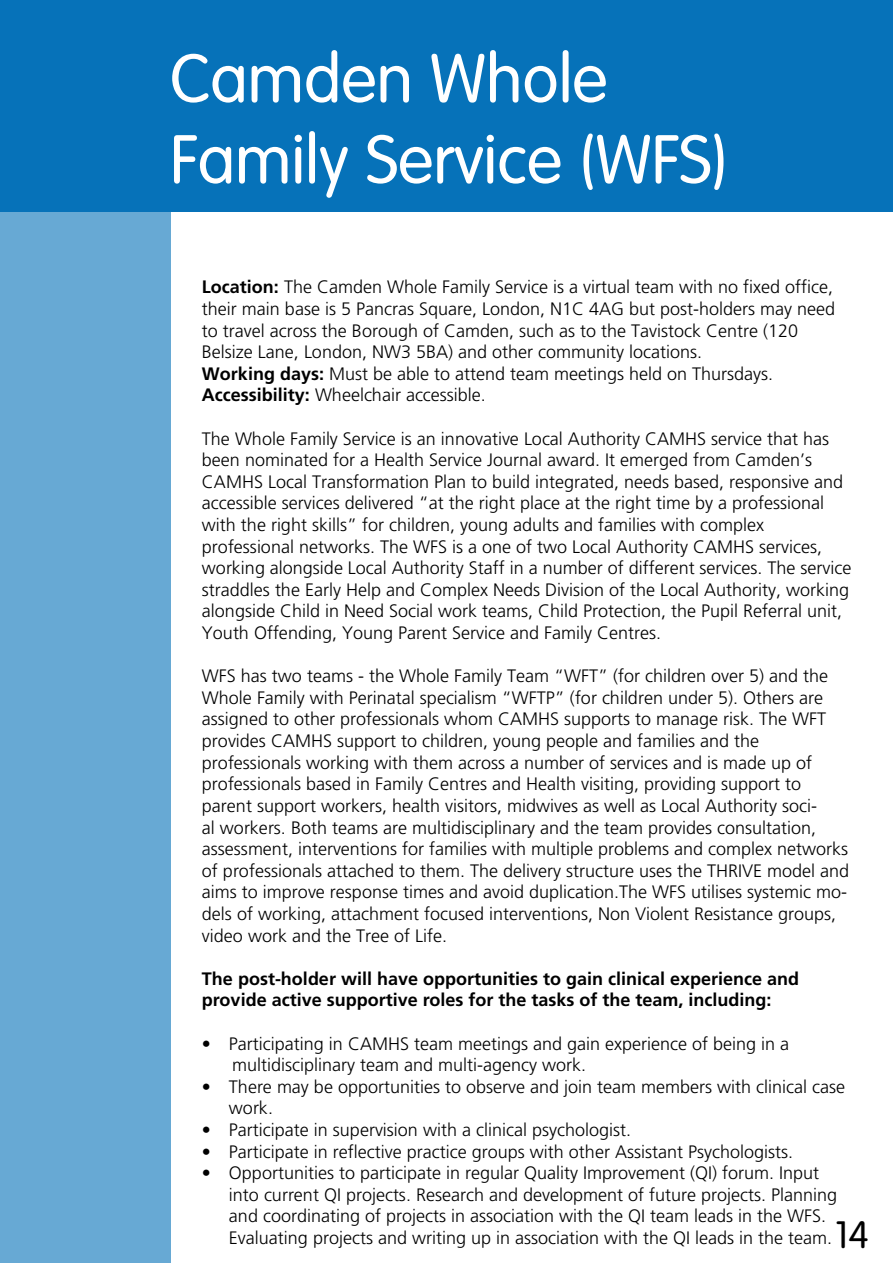
<style>
.page{position:relative;width:893px;height:1263px;background:#fff}
.page>*{position:absolute;margin:0;border:0;box-sizing:border-box;transform-origin:0 0}
.t1{font:300 67.5px/81px "VAG Rounded";color:#fff}
.t2{font:300 37.5px "VAG Rounded";color:#000}
.t3{font:300 18px/21.6px "Frutiger";color:#000}
.t4{font:700 18px/21.6px "Frutiger";color:#000}
.s1{font-weight:700}
</style>
<div class="page">
<div style="left:0;top:0;width:893px;height:212px;background:#0672b9"></div>
<div style="left:0;top:212px;width:170px;height:1051px;background:#67a9d4"></div>
<h1 class="t1" style="left:170px;top:40px;width:559px">Camden Whole<br>Family Service (WFS)</h1>
<p class="t3" style="left:202px;top:277px;width:635px"><span class="s1">Location:</span> The Camden Whole Family Service is a virtual team with no fixed office, their main base is 5 Pancras Square, London, N1C 4AG but post-holders may need to travel across the Borough of Camden, such as to the Tavistock Centre (120<br>Belsize Lane, London, NW3 5BA) and other community locations.<br><span class="s1">Working days:</span> Must be able to attend team meetings held on Thursdays.<br><span class="s1">Accessibility:</span> Wheelchair accessible.</p>
<p class="t3" style="left:202px;top:428px;width:651px">The Whole Family Service is an innovative Local Authority CAMHS service that has been nominated for a Health Service Journal award. It emerged from Camden’s CAMHS Local Transformation Plan to build integrated, needs based, responsive and accessible services delivered “at the right place at the right time by a professional with the right skills” for children, young adults and families with complex professional networks. The WFS is a one of two Local Authority CAMHS services, working alongside Local Authority Staff in a number of different services. The service straddles the Early Help and Complex Needs Division of the Local Authority, working alongside Child in Need Social work teams, Child Protection, the Pupil Referral unit, Youth Offending, Young Parent Service and Family Centres.</p>
<p class="t3" style="left:202px;top:665px;width:649px">WFS has two teams - the Whole Family Team “WFT” (for children over 5) and the Whole Family with Perinatal specialism “WFTP” (for children under 5). Others are assigned to other professionals whom CAMHS supports to manage risk. The WFT provides CAMHS support to children, young people and families and the professionals working with them across a number of services and is made up of professionals based in Family Centres and Health visiting, providing support to parent support workers, health visitors, midwives as well as Local Authority soci-<br>al workers. Both teams are multidisciplinary and the team provides consultation, assessment, interventions for families with multiple problems and complex networks of professionals attached to them. The delivery structure uses the THRIVE model and aims to improve response times and avoid duplication.The WFS utilises systemic mo&shy;dels of working, attachment focused interventions, Non Violent Resistance groups, video work and the Tree of Life.</p>
<p class="t4" style="left:202px;top:968px;width:599px">The post-holder will have opportunities to gain clinical experience and provide active supportive roles for the tasks of the team, including:</p>
<p class="t3" style="left:232px;top:1033px;width:559px;text-indent:-30px">• Participating in CAMHS team meetings and gain experience of being in a multidisciplinary team and multi-agency work.</p>
<p class="t3" style="left:229px;top:1076px;width:618px;text-indent:-27px">• There may be opportunities to observe and join team members with clinical case work.</p>
<p class="t3" style="left:202px;top:1119px;width:431px">• Participate in supervision with a clinical psychologist.</p>
<p class="t3" style="left:202px;top:1141px;width:592px">• Participate in reflective practice groups with other Assistant Psychologists.</p>
<p class="t3" style="left:229px;top:1162px;width:610px;text-indent:-27px">• Opportunities to participate in regular Quality Improvement (QI) forum. Input into current QI projects. Research and development of future projects. Planning and coordinating of projects in association with the QI team leads in the WFS.<br>Evaluating projects and writing up in association with the QI leads in the team.</p>
<h2 class="t2" style="left:836px;top:1213px;width:35px">14</h2>
</div>
